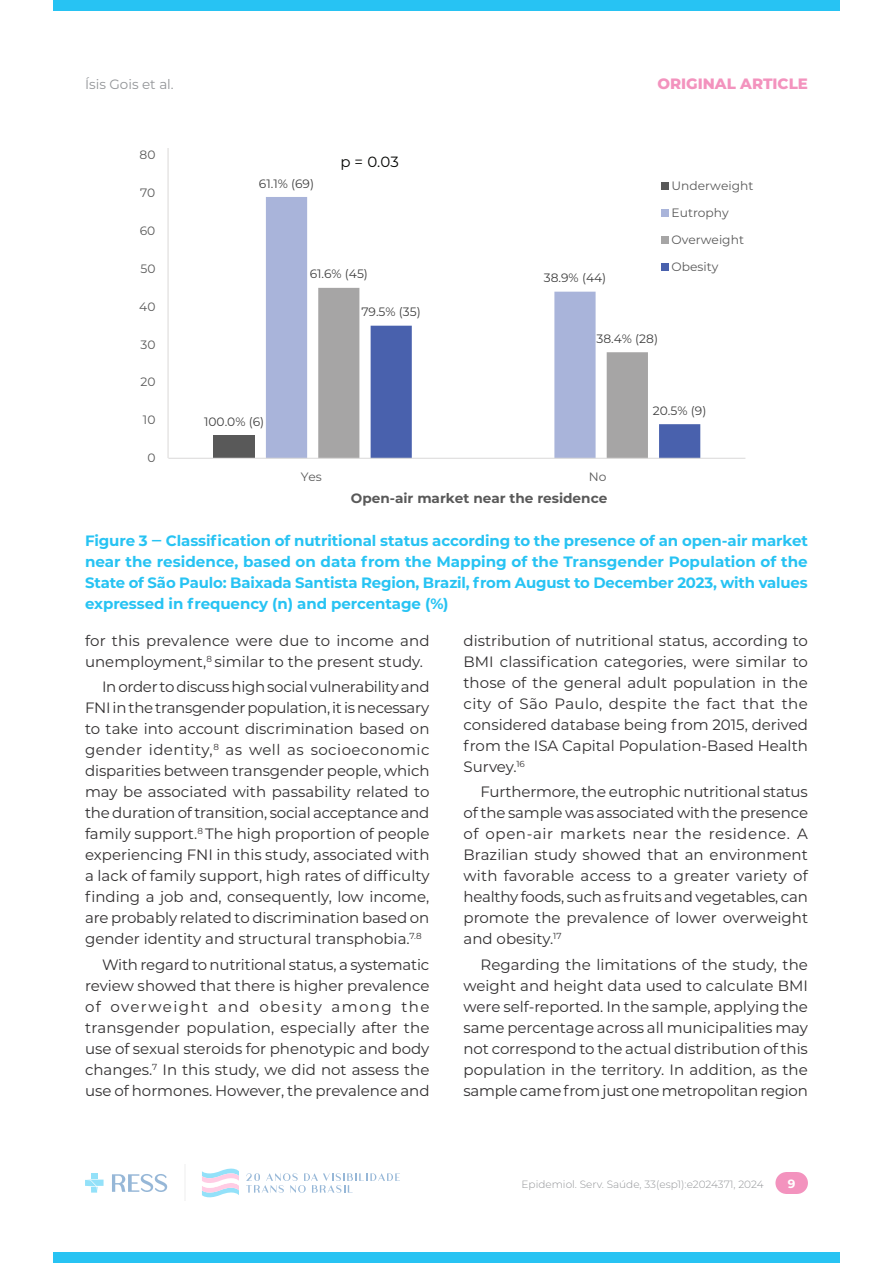
<style>
.page{position:relative;width:893px;height:1263px;background:#fff}
.page>*{position:absolute;margin:0;border:0;box-sizing:border-box;transform-origin:0 0}
.t1{font:15px/21px "Montserrat";color:#312f30;text-align:justify}
.legenda{font:700 15px/21px "Montserrat";letter-spacing:-.005em;color:#27c3f3;text-align:justify}
.t2{font:800 15px "Montserrat";color:#f393be}
.t3{font:14.85px "Montserrat";color:#040503}
.t4{font:700 13.5px "Montserrat";color:#595959}
.t5{font:13.5px "Montserrat";color:#939598}
.t6{font:12.15px "Montserrat";color:#404040}
.t7{font:12.15px "Montserrat";color:#595959}
.t8{font:700 12px "Montserrat";color:#fff}
.t9{font:300 10.5px "Montserrat";color:#939598}
</style>
<div class="page">
<div style="left:53px;top:0;width:787px;height:11px;background:#27c3f3"></div>
<div style="left:53px;top:1252px;width:787px;height:11px;background:#27c3f3"></div>
<div style="left:775px;top:1172px;width:22px;height:22px;background:#f393be;border-radius:50%"></div>
<div style="left:786px;top:1172px;width:22px;height:22px;background:#f393be;border-radius:50%"></div>
<div style="left:786px;top:1172px;width:11px;height:22px;background:#f393be"></div>
<hr style="left:184px;top:1164px;width:1px;height:37px;background:#ededed">
<svg style="left:85px;top:1173px;width:19px;height:19px"></svg>
<svg style="left:112px;top:1174px;width:55px;height:18px"></svg>
<svg style="left:202px;top:1168px;width:37px;height:30px"></svg>
<svg style="left:246px;top:1173px;width:154px;height:20px"></svg>
<div style="left:214px;top:435px;width:41px;height:23px;background:#595959"></div>
<svg style="left:266px;top:197px;width:93px;height:261px;fill:#a9b4da"></svg>
<svg style="left:318px;top:288px;width:278px;height:170px"></svg>
<svg style="left:371px;top:326px;width:329px;height:132px"></svg>
<hr style="left:168px;top:458px;width:577px;height:1px;background:#dad9d8">
<div style="left:661px;top:182px;width:7px;height:8px;background:#595959"></div>
<div style="left:661px;top:209px;width:7px;height:8px;background:#a9b4da"></div>
<div style="left:661px;top:236px;width:7px;height:8px;background:#a6a5a5"></div>
<div style="left:661px;top:263px;width:7px;height:7px;background:#4961ad"></div>
<hr style="left:168px;top:149px;width:1px;height:309px;background:#dad9d8">
<p class="t5" style="left:85px;top:75px;width:90px">Ísis Gois et al.</p>
<p class="t2" style="left:657px;top:73px;width:152px">ORIGINAL ARTICLE</p>
<p class="t7" style="left:140px;top:146px;width:17px">80</p>
<p class="t7" style="left:140px;top:184px;width:17px">70</p>
<p class="t7" style="left:140px;top:222px;width:17px">60</p>
<p class="t7" style="left:140px;top:260px;width:17px">50</p>
<p class="t7" style="left:139px;top:298px;width:18px">40</p>
<p class="t7" style="left:140px;top:336px;width:17px">30</p>
<p class="t7" style="left:140px;top:374px;width:17px">20</p>
<p class="t7" style="left:143px;top:412px;width:14px">10</p>
<p class="t7" style="left:147px;top:449px;width:10px">0</p>
<p class="t6" style="left:259px;top:175px;width:57px">61.1% (69)</p>
<p class="t3" style="left:341px;top:151px;width:60px">p = 0.03</p>
<p class="t6" style="left:310px;top:266px;width:60px">61.6% (45)</p>
<p class="t6" style="left:204px;top:413px;width:62px">100.0% (6)</p>
<p class="t6" style="left:361px;top:304px;width:61px">79.5% (35)</p>
<p class="t6" style="left:544px;top:270px;width:64px">38.9% (44)</p>
<p class="t7" style="left:672px;top:177px;width:83px">Underweight</p>
<p class="t7" style="left:672px;top:204px;width:59px">Eutrophy</p>
<p class="t7" style="left:672px;top:231px;width:74px">Overweight</p>
<p class="t7" style="left:672px;top:258px;width:49px">Obesity</p>
<p class="t6" style="left:596px;top:330px;width:63px">38.4% (28)</p>
<p class="t6" style="left:653px;top:402px;width:55px">20.5% (9)</p>
<p class="t7" style="left:301px;top:468px;width:23px">Yes</p>
<p class="t7" style="left:589px;top:468px;width:19px">No</p>
<p class="t4" style="left:351px;top:488px;width:258px">Open-air market near the residence</p>
<p class="legenda" style="left:85px;top:530px;width:724px">Figure 3 ‒ Classification of nutritional status according to the presence of an open-air market near the residence, based on data from the Mapping of the Transgender Population of the State of São Paulo: Baixada Santista Region, Brazil, from August to December 2023, with values expressed in frequency (n) and percentage (%)</p>
<p class="t1" style="left:85px;top:630px;width:346px">for this prevalence were due to income and unemployment,<sup>8</sup> similar to the present study.</p>
<p class="t1" style="left:85px;top:676px;width:346px;text-indent:17px">In order to discuss high social vulnerability and FNI in the transgender population, it is necessary to take into account discrimination based on gender identity,<sup>8</sup> as well as socioeconomic disparities between transgender people, which may be associated with passability related to the duration of transition, social acceptance and family support.<sup>8</sup> The high proportion of people experiencing FNI in this study, associated with a lack of family support, high rates of difficulty finding a job and, consequently, low income, are probably related to discrimination based on gender identity and structural transphobia.<sup>7.8</sup></p>
<p class="t1" style="left:85px;top:953px;width:346px;text-indent:17px">With regard to nutritional status, a systematic review showed that there is higher prevalence of overweight and obesity among the transgender population, especially after the use of sexual steroids for phenotypic and body changes.<sup>7</sup> In this study, we did not assess the use of hormones. However, the prevalence and</p>
<p class="t1" style="left:463px;top:630px;width:346px">distribution of nutritional status, according to BMI classification categories, were similar to those of the general adult population in the city of São Paulo, despite the fact that the considered database being from 2015, derived from the ISA Capital Population-Based Health Survey.<sup>16</sup></p>
<p class="t1" style="left:463px;top:781px;width:346px;text-indent:17px">Furthermore, the eutrophic nutritional status of the sample was associated with the presence of open-air markets near the residence. A Brazilian study showed that an environment with favorable access to a greater variety of healthy foods, such as fruits and vegetables, can promote the prevalence of lower overweight and obesity.<sup>17</sup></p>
<p class="t1" style="left:463px;top:953px;width:346px;text-indent:17px">Regarding the limitations of the study, the weight and height data used to calculate BMI were self-reported. In the sample, applying the same percentage across all municipalities may not correspond to the actual distribution of this population in the territory. In addition, as the sample came from just one metropolitan region</p>
<p class="t9" style="left:522px;top:1177px;width:244px">Epidemiol. Serv. Saúde, 33(esp1):e2024371, 2024</p>
<p class="t8" style="left:788px;top:1175px;width:9px">9</p>
</div>
